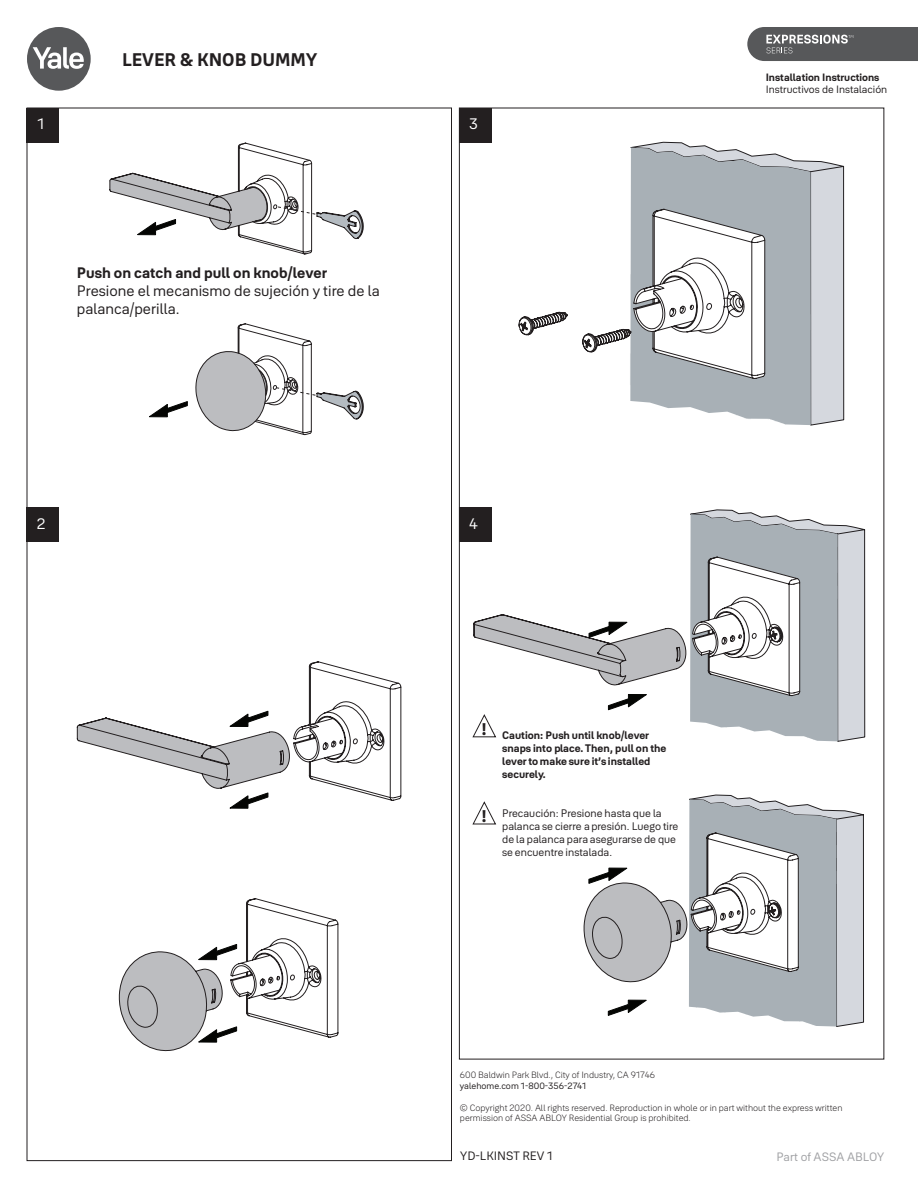
<style>
.page{position:relative;width:918px;height:1188px;background:#fff}
.page>*{position:absolute;margin:0;border:0;box-sizing:border-box;transform-origin:0 0}
.t1{font:700 18px "Yale Solis";color:#231f20}
.t2{font:700 17.55px "Myriad Pro";color:#231f20}
.t3{font:15px/18px "Yale Solis";color:#231f20}
.t4{font:700 15px "Yale Solis";color:#231f20}
.t5{font:15px "Yale Solis";color:#fff}
.t6{font:12px "Yale Solis";letter-spacing:.005em;color:#a0a1a4}
.t7{font:12px "Yale Solis";color:#231f20}
.t8{font:10.8px/12.9px "Yale Solis";color:#231f20}
.t9{font:700 10.8px/12.9px "Yale Solis";color:#231f20}
.t10{font:10.5px "Yale Solis";color:#231f20}
.t11{font:700 10.5px "Yale Solis";color:#231f20}
.t12{font:300 9px/10.8px "Yale Solis";color:#231f20}
.t13{font:9px "Yale Solis";color:#231f20}
</style>
<div class="page">
<svg style="left:747px;top:27px;width:171px;height:34px;background:#666769"></svg>
<svg style="left:27px;top:27px;width:64px;height:64px"></svg>
<div style="left:27px;top:507px;width:32px;height:34px;background:#231f20"></div>
<div style="left:459px;top:507px;width:32px;height:34px;background:#231f20"></div>
<div style="left:27px;top:108px;width:32px;height:34px;background:#231f20"></div>
<div style="left:459px;top:108px;width:32px;height:34px;background:#231f20"></div>
<svg style="left:109px;top:143px;width:255px;height:292px"></svg>
<svg style="left:289px;top:661px;width:113px;height:140px"></svg>
<svg style="left:77px;top:710px;width:212px;height:99px"></svg>
<svg style="left:119px;top:898px;width:220px;height:153px"></svg>
<svg style="left:630px;top:142px;width:214px;height:283px;background:#d3d6da"></svg>
<svg style="left:630px;top:148px;width:181px;height:277px;background:#b2b8be"></svg>
<svg style="left:518px;top:208px;width:248px;height:172px"></svg>
<svg style="left:584px;top:795px;width:280px;height:232px"></svg>
<svg style="left:473px;top:510px;width:392px;height:232px"></svg>
<svg style="left:473px;top:802px;width:23px;height:22px"></svg>
<h1 class="t1" style="left:122px;top:49px;width:197px">LEVER &amp; KNOB DUMMY</h1>
<p class="t5" style="left:37px;top:115px;width:9px">1</p>
<p class="t5" style="left:469px;top:115px;width:10px">3</p>
<p class="t4" style="left:77px;top:263px;width:252px">Push on catch and pull on knob/lever</p>
<p class="t3" style="left:77px;top:281px;width:304px">Presione el mecanismo de sujeción y tire de la palanca/perilla.</p>
<p class="t5" style="left:37px;top:514px;width:10px">2</p>
<p class="t5" style="left:469px;top:514px;width:10px">4</p>
<h2 class="t2" style="left:482px;top:717px;width:6px">!</h2>
<h2 class="t2" style="left:482px;top:805px;width:6px">!</h2>
<p class="t9" style="left:502px;top:729px;width:166px">Caution: Push until knob/lever snaps into place. Then, pull on the lever to make sure it’s installed securely.</p>
<p class="t8" style="left:502px;top:807px;width:178px">Precaución: Presione hasta que la palanca se cierre a presión. Luego tire de la palanca para asegurarse de que se encuentre instalada.</p>
<p class="t11" style="left:766px;top:71px;width:115px">Installation Instructions</p>
<p class="t10" style="left:766px;top:83px;width:123px">Instructivos de Instalación</p>
<p class="t12" style="left:460px;top:1070px;width:197px">600 Baldwin Park Blvd., City of Industry, CA 91746</p>
<p class="t13" style="left:460px;top:1081px;width:128px">yalehome.com 1-800-356-2741</p>
<p class="t12" style="left:460px;top:1102px;width:384px">© Copyright 2020. All rights reserved. Reproduction in whole or in part without the express written permission of ASSA ABLOY Residential Group is prohibited.</p>
<p class="t6" style="left:777px;top:1150px;width:109px">Part of ASSA ABLOY</p>
<p class="t7" style="left:460px;top:1148px;width:94px">YD-LKINST REV 1</p>
</div>
